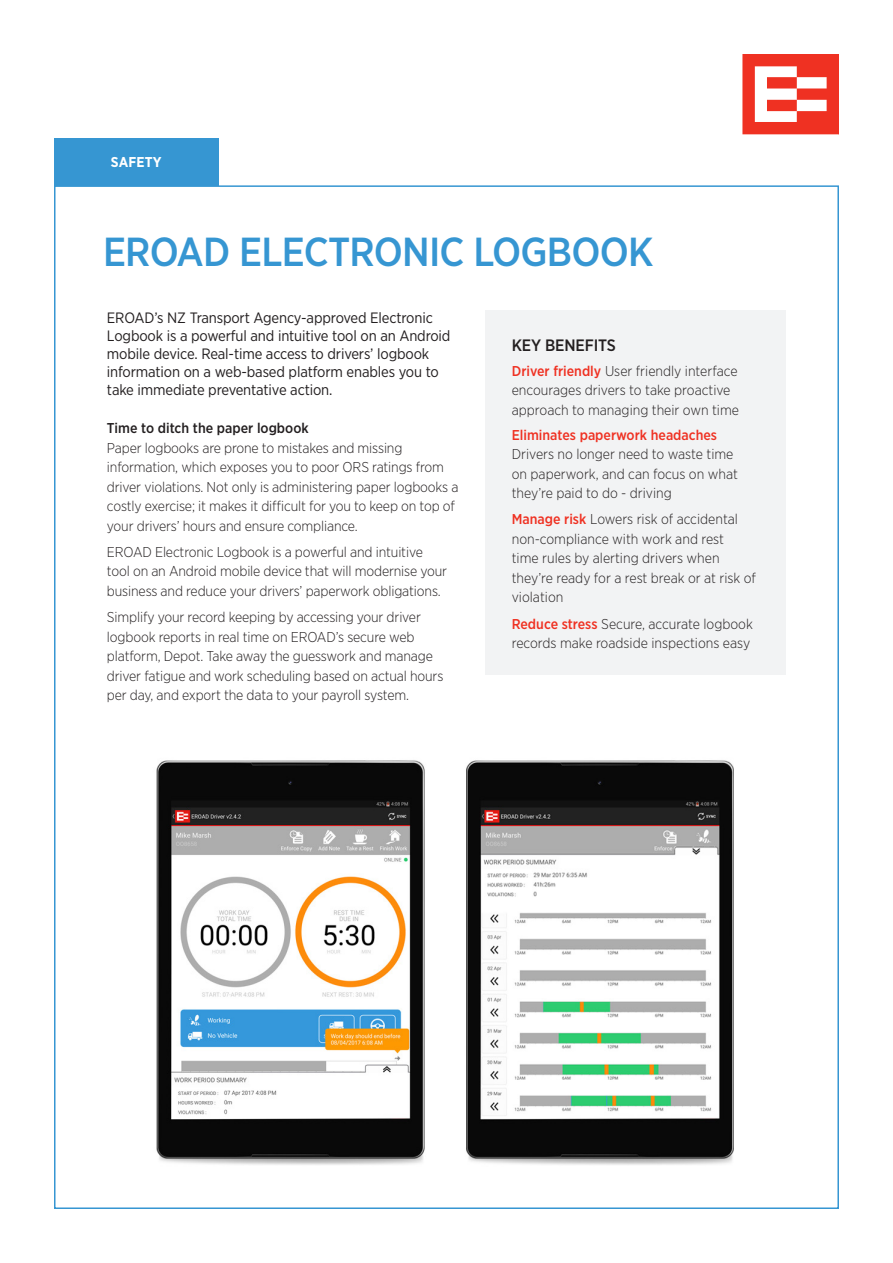
<style>
.page{position:relative;width:893px;height:1263px;background:#fff}
.page>*{position:absolute;margin:0;border:0;box-sizing:border-box;transform-origin:0 0}
.Yellow_page_title{font:500 40.5px "Gotham Narrow";letter-spacing:-.02em;color:#3696d2}
.Key_Features_Benefit{font:500 16.5px "Gotham Narrow";letter-spacing:-.01em;color:#231f20}
.Intro_paragraph{font:15px/18px "Gotham Narrow";letter-spacing:-.01em;color:#231f20}
.Black_body_copy{font:300 14.25px/19.5px "Gotham Narrow";letter-spacing:-.01em;color:#231f20}
.Body_copy_heading{font:500 14.25px "Gotham Narrow";color:#231f20}
.t1{font:700 14.25px "Gotham Narrow";letter-spacing:.01em;color:#fff}
.s1{font-weight:500;color:#ef3122}
</style>
<div class="page">
<svg style="left:742px;top:54px;width:97px;height:80px"></svg>
<div style="left:54px;top:138px;width:164px;height:47px;background:#3696d2"></div>
<div style="left:485px;top:311px;width:300px;height:364px;background:#f2f3f4"></div>
<img style="left:156px;top:760px;width:578px;height:405px">
<p class="t1" style="left:111px;top:153px;width:52px">SAFETY</p>
<p class="Yellow_page_title" style="left:103px;top:227px;width:552px">EROAD ELECTRONIC LOGBOOK</p>
<p class="Intro_paragraph" style="left:107px;top:308px;width:345px">EROAD’s NZ Transport Agency-approved Electronic Logbook is a powerful and intuitive tool on an Android mobile device. Real-time access to drivers’ logbook information on a web-based platform enables you to take immediate preventative action.</p>
<p class="Body_copy_heading" style="left:107px;top:419px;width:203px">Time to ditch the paper logbook</p>
<p class="Black_body_copy" style="left:107px;top:437px;width:353px">Paper logbooks are prone to mistakes and missing information, which exposes you to poor ORS ratings from driver violations. Not only is administering paper logbooks a costly exercise; it makes it difficult for you to keep on top of your drivers’ hours and ensure compliance.</p>
<p class="Black_body_copy" style="left:107px;top:542px;width:342px">EROAD Electronic Logbook is a powerful and intuitive tool on an Android mobile device that will modernise your business and reduce your drivers’ paperwork obligations.</p>
<p class="Black_body_copy" style="left:107px;top:607px;width:338px">Simplify your record keeping by accessing your driver logbook reports in real time on EROAD’s secure web platform, Depot. Take away the guesswork and manage driver fatigue and work scheduling based on actual hours per day, and export the data to your payroll system.</p>
<p class="Key_Features_Benefit" style="left:512px;top:335px;width:106px">KEY BENEFITS</p>
<p class="Black_body_copy" style="left:512px;top:361px;width:229px"><span class="s1">Driver friendly</span> User friendly interface encourages drivers to take proactive approach to managing their own time</p>
<p class="Black_body_copy" style="left:512px;top:424px;width:228px"><span class="s1">Eliminates paperwork headaches<br></span>Drivers no longer need to waste time on paperwork, and can focus on what they’re paid to do - driving</p>
<p class="Black_body_copy" style="left:512px;top:509px;width:246px"><span class="s1">Manage risk</span> Lowers risk of accidental non-compliance with work and rest<br>time rules by alerting drivers when they’re ready for a rest break or at risk of violation</p>
<p class="Black_body_copy" style="left:512px;top:613px;width:243px"><span class="s1">Reduce stress</span> Secure, accurate logbook records make roadside inspections easy</p>
</div>
